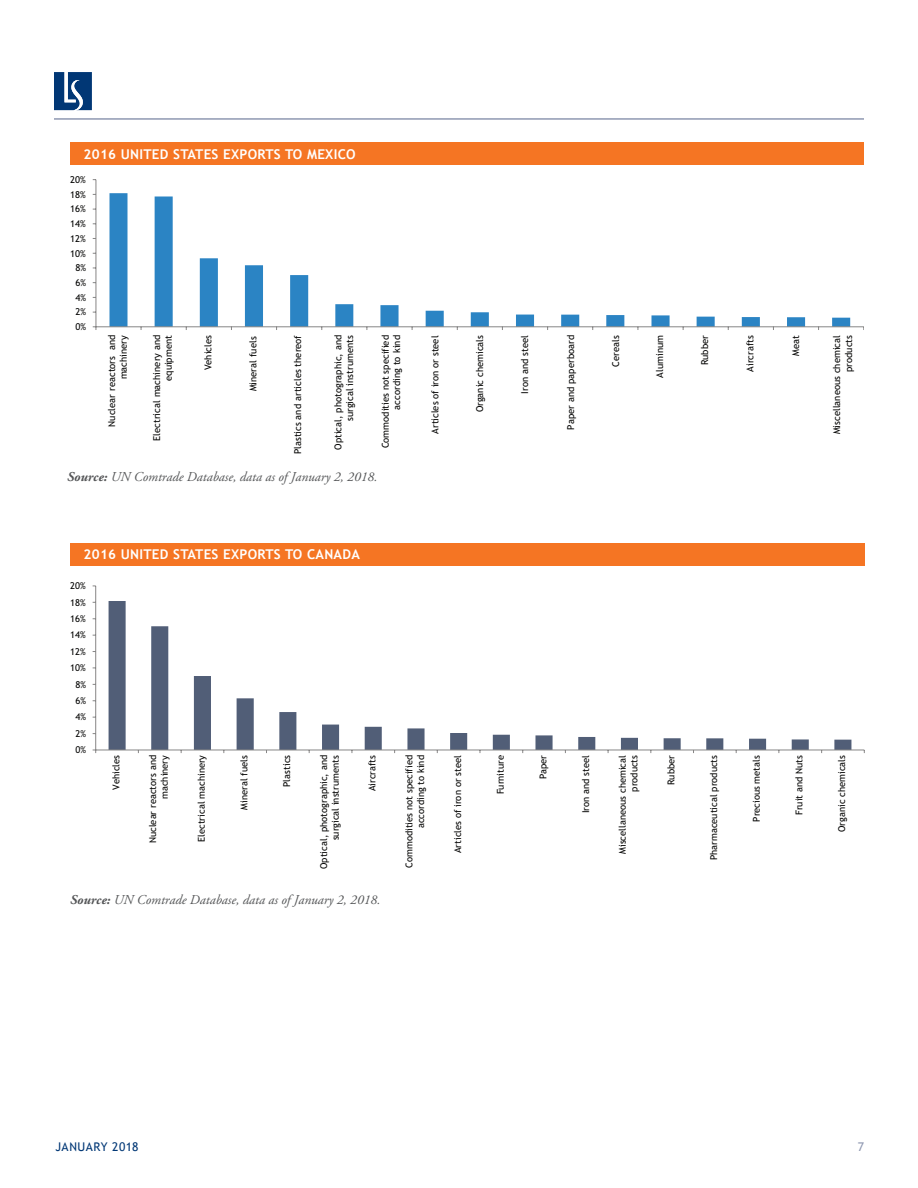
<style>
.page{position:relative;width:918px;height:1188px;background:#fff}
.page>*{position:absolute;margin:0;border:0;box-sizing:border-box;transform-origin:0 0}
.Legal_Disclosure{font:italic 13.5px "Adobe Garamond Pro";color:#545557}
.t1{font:700 13.5px "Trebuchet MS";letter-spacing:.02em;color:#fff}
.t2{font:12px "Trebuchet MS";letter-spacing:.035em;color:#013775}
.t3{font:12px "Trebuchet MS";color:#8f98b1}
.t4{font:9.45px/11.7px "Trebuchet MS";color:#050504;text-align:right}
.s1{font-weight:700}
</style>
<div class="page">
<hr style="left:54px;top:118px;width:810px;height:2px;background:#8f98b1">
<svg style="left:54px;top:72px;width:38px;height:38px"></svg>
<div style="left:70px;top:143px;width:794px;height:22px;background:#f57523"></div>
<div style="left:70px;top:543px;width:795px;height:22px;background:#f57523"></div>
<svg style="left:110px;top:193px;width:740px;height:134px"></svg>
<hr style="left:96px;top:180px;width:1px;height:147px;background:#878686">
<hr style="left:96px;top:327px;width:768px;height:1px;background:#878686">
<svg style="left:109px;top:601px;width:742px;height:149px"></svg>
<hr style="left:95px;top:586px;width:1px;height:164px;background:#878686">
<hr style="left:96px;top:750px;width:768px;height:1px;background:#878686">
<p class="t1" style="left:84px;top:145px;width:274px">2016 UNITED STATES EXPORTS TO MEXICO</p>
<p class="t4" style="left:70px;top:174px;width:17px">20%</p>
<p class="t4" style="left:70px;top:188px;width:17px">18%</p>
<p class="t4" style="left:70px;top:203px;width:17px">16%</p>
<p class="t4" style="left:70px;top:218px;width:17px">14%</p>
<p class="t4" style="left:70px;top:233px;width:17px">12%</p>
<p class="t4" style="left:70px;top:247px;width:17px">10%</p>
<p class="t4" style="left:75px;top:262px;width:12px">8%</p>
<p class="t4" style="left:75px;top:277px;width:12px">6%</p>
<p class="t4" style="left:75px;top:291px;width:12px">4%</p>
<p class="t4" style="left:75px;top:306px;width:12px">2%</p>
<p class="t4" style="left:75px;top:321px;width:12px">0%</p>
<p class="t4" style="left:106px;top:427px;width:93px;rotate:-90deg">Nuclear reactors and machinery</p>
<p class="t4" style="left:151px;top:441px;width:107px;rotate:-90deg">Electrical machinery and equipment</p>
<p class="t4" style="left:202px;top:370px;width:37px;rotate:-90deg">Vehicles</p>
<p class="t4" style="left:247px;top:391px;width:56px;rotate:-90deg">Mineral fuels</p>
<p class="t4" style="left:292px;top:454px;width:121px;rotate:-90deg">Plastics and articles thereof</p>
<p class="t4" style="left:332px;top:450px;width:116px;rotate:-90deg">Optical, photographic, and surgical instruments</p>
<p class="t4" style="left:380px;top:448px;width:115px;rotate:-90deg">Commodities not specified</p>
<p class="t4" style="left:429px;top:434px;width:100px;rotate:-90deg">Articles of iron or steel</p>
<p class="t4" style="left:474px;top:412px;width:79px;rotate:-90deg">Organic chemicals</p>
<p class="t4" style="left:519px;top:394px;width:60px;rotate:-90deg">Iron and steel</p>
<p class="t4" style="left:565px;top:430px;width:96px;rotate:-90deg">Paper and paperboard</p>
<p class="t4" style="left:610px;top:367px;width:33px;rotate:-90deg">Cereals</p>
<p class="t4" style="left:654px;top:378px;width:44px;rotate:-90deg">Aluminum</p>
<p class="t4" style="left:699px;top:365px;width:32px;rotate:-90deg">Rubber</p>
<p class="t4" style="left:744px;top:372px;width:38px;rotate:-90deg">Aircrafts</p>
<p class="t4" style="left:790px;top:356px;width:22px;rotate:-90deg">Meat</p>
<p class="t4" style="left:831px;top:434px;width:101px;rotate:-90deg">Miscellaneous chemical products</p>
<p class="t4" style="left:391px;top:410px;width:76px;rotate:-90deg">according to kind</p>
<p class="Legal_Disclosure" style="left:67px;top:469px;width:312px"><span class="s1">Source:</span> UN Comtrade Database, data as of January 2, 2018.</p>
<p class="t1" style="left:84px;top:546px;width:278px">2016 UNITED STATES EXPORTS TO CANADA</p>
<p class="t4" style="left:70px;top:580px;width:17px">20%</p>
<p class="t4" style="left:70px;top:596px;width:17px">18%</p>
<p class="t4" style="left:70px;top:613px;width:17px">16%</p>
<p class="t4" style="left:70px;top:629px;width:17px">14%</p>
<p class="t4" style="left:70px;top:646px;width:17px">12%</p>
<p class="t4" style="left:70px;top:662px;width:17px">10%</p>
<p class="t4" style="left:75px;top:678px;width:12px">8%</p>
<p class="t4" style="left:75px;top:695px;width:12px">6%</p>
<p class="t4" style="left:75px;top:711px;width:12px">4%</p>
<p class="t4" style="left:75px;top:728px;width:12px">2%</p>
<p class="t4" style="left:75px;top:744px;width:12px">0%</p>
<p class="t4" style="left:110px;top:790px;width:37px;rotate:-90deg">Vehicles</p>
<p class="t4" style="left:147px;top:843px;width:90px;rotate:-90deg">Nuclear reactors and machinery</p>
<p class="t4" style="left:196px;top:842px;width:88px;rotate:-90deg">Electrical machinery</p>
<p class="t4" style="left:238px;top:810px;width:56px;rotate:-90deg">Mineral fuels</p>
<p class="t4" style="left:281px;top:787px;width:33px;rotate:-90deg">Plastics</p>
<p class="t4" style="left:318px;top:869px;width:115px;rotate:-90deg">Optical, photographic, and surgical instruments</p>
<p class="t4" style="left:366px;top:791px;width:38px;rotate:-90deg">Aircrafts</p>
<p class="t4" style="left:403px;top:868px;width:114px;rotate:-90deg">Commodities not specified according to kind</p>
<p class="t4" style="left:452px;top:853px;width:99px;rotate:-90deg">Articles of iron or steel</p>
<p class="t4" style="left:494px;top:794px;width:41px;rotate:-90deg">Furniture</p>
<p class="t4" style="left:537px;top:779px;width:26px;rotate:-90deg">Paper</p>
<p class="t4" style="left:580px;top:813px;width:60px;rotate:-90deg">Iron and steel</p>
<p class="t4" style="left:617px;top:854px;width:100px;rotate:-90deg">Miscellaneous chemical products</p>
<p class="t4" style="left:665px;top:785px;width:31px;rotate:-90deg">Rubber</p>
<p class="t4" style="left:708px;top:860px;width:107px;rotate:-90deg">Pharmaceutical products</p>
<p class="t4" style="left:751px;top:822px;width:68px;rotate:-90deg">Precious metals</p>
<p class="t4" style="left:793px;top:815px;width:61px;rotate:-90deg">Fruit and Nuts</p>
<p class="t4" style="left:836px;top:832px;width:78px;rotate:-90deg">Organic chemicals</p>
<p class="Legal_Disclosure" style="left:70px;top:892px;width:312px"><span class="s1">Source:</span> UN Comtrade Database, data as of January 2, 2018.</p>
<p class="t2" style="left:56px;top:1140px;width:84px">JANUARY 2018</p>
<p class="t3" style="left:858px;top:1140px;width:8px">7</p>
</div>
